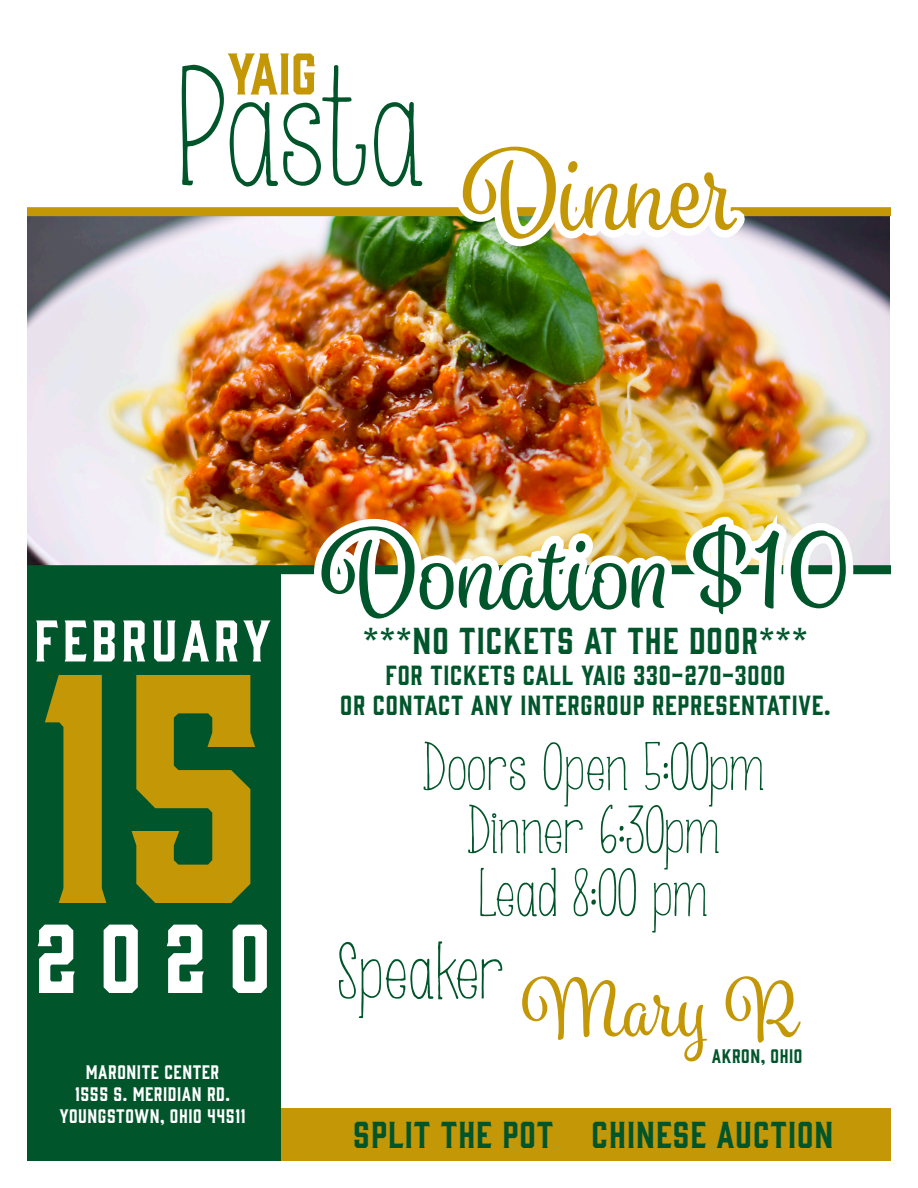
<style>
.page{position:relative;width:918px;height:1188px;background:#fff}
.page>*{position:absolute;margin:0;border:0;box-sizing:border-box;transform-origin:0 0}
.t1{font:300px "Gin";color:#c49707}
.t2{font:108px "Spumante";color:#00552b}
.t3{font:108px "Spumante";color:#c49707}
.t4{font:90px "Gin";color:#fff}
.t5{font:78px "Spumante";color:#c49707}
.t6{font:62.25px "KG Somebody That I Usedto Know";letter-spacing:.025em;color:#00552b}
.t7{font:54px "Gin";letter-spacing:.075em;color:#fff}
.t8{font:54px "Gin";color:#c49707}
.t9{font:52.5px "KG Somebody That I Usedto Know";color:#00552b}
.t10{font:52.5px "KG Somebody That I Usedto Know";letter-spacing:.02em;color:#00552b}
.t11{font:34.5px "Gin";letter-spacing:.03em;color:#00552b}
.t12{font:25.5px "Gin";letter-spacing:.03em;color:#00552b}
.t13{font:18px "Gin";letter-spacing:.03em;color:#fff}
.t14{font:18px "Gin";letter-spacing:.03em;color:#00552b}
</style>
<div class="page">
<div style="left:27px;top:1108px;width:864px;height:53px;background:#c49707"></div>
<div style="left:27px;top:570px;width:254px;height:591px;background:#00552b"></div>
<img style="left:27px;top:216px;width:863px;height:349px">
<div style="left:27px;top:207px;width:864px;height:9px;background:#c49707"></div>
<div style="left:27px;top:565px;width:864px;height:9px;background:#00552b"></div>
<img style="left:306px;top:497px;width:555px;height:78px">
<img style="left:448px;top:207px;width:304px;height:193px">
<p class="t8" style="left:227px;top:36px;width:91px">YAIG</p>
<p class="t3" style="left:178px;top:127px;width:563px"><sup>Pasta</sup> Dinner</p>
<p class="t7" style="left:34px;top:603px;width:239px">FEBRUARY</p>
<p class="t1" style="left:38px;top:580px;width:231px">15</p>
<p class="t4" style="left:34px;top:896px;width:239px">2020</p>
<p class="t13" style="left:86px;top:1060px;width:135px">MARONITE CENTER</p>
<p class="t13" style="left:75px;top:1082px;width:156px">1555 S. MERIDIAN RD.</p>
<p class="t13" style="left:59px;top:1103px;width:188px">YOUNGSTOWN, OHIO 44511</p>
<p class="t2" style="left:322px;top:507px;width:529px">Donation $10</p>
<p class="t11" style="left:363px;top:617px;width:446px">***NO TICKETS AT THE DOOR***</p>
<p class="t12" style="left:385px;top:657px;width:402px">FOR TICKETS CALL YAIG 330-270-3000</p>
<p class="t12" style="left:340px;top:688px;width:492px">OR CONTACT ANY INTERGROUP REPRESENTATIVE.</p>
<p class="t10" style="left:423px;top:732px;width:343px">Doors Open 5:00pm</p>
<p class="t9" style="left:467px;top:795px;width:254px">Dinner 6:30pm</p>
<p class="t9" style="left:479px;top:858px;width:230px">Lead 8:00 pm</p>
<p class="t6" style="left:338px;top:930px;width:168px">Speaker</p>
<p class="t5" style="left:522px;top:962px;width:278px">Mary R</p>
<p class="t14" style="left:712px;top:1044px;width:92px">AKRON, OHIO</p>
<p class="t11" style="left:353px;top:1111px;width:482px">SPLIT THE POT CHINESE AUCTION</p>
</div>
